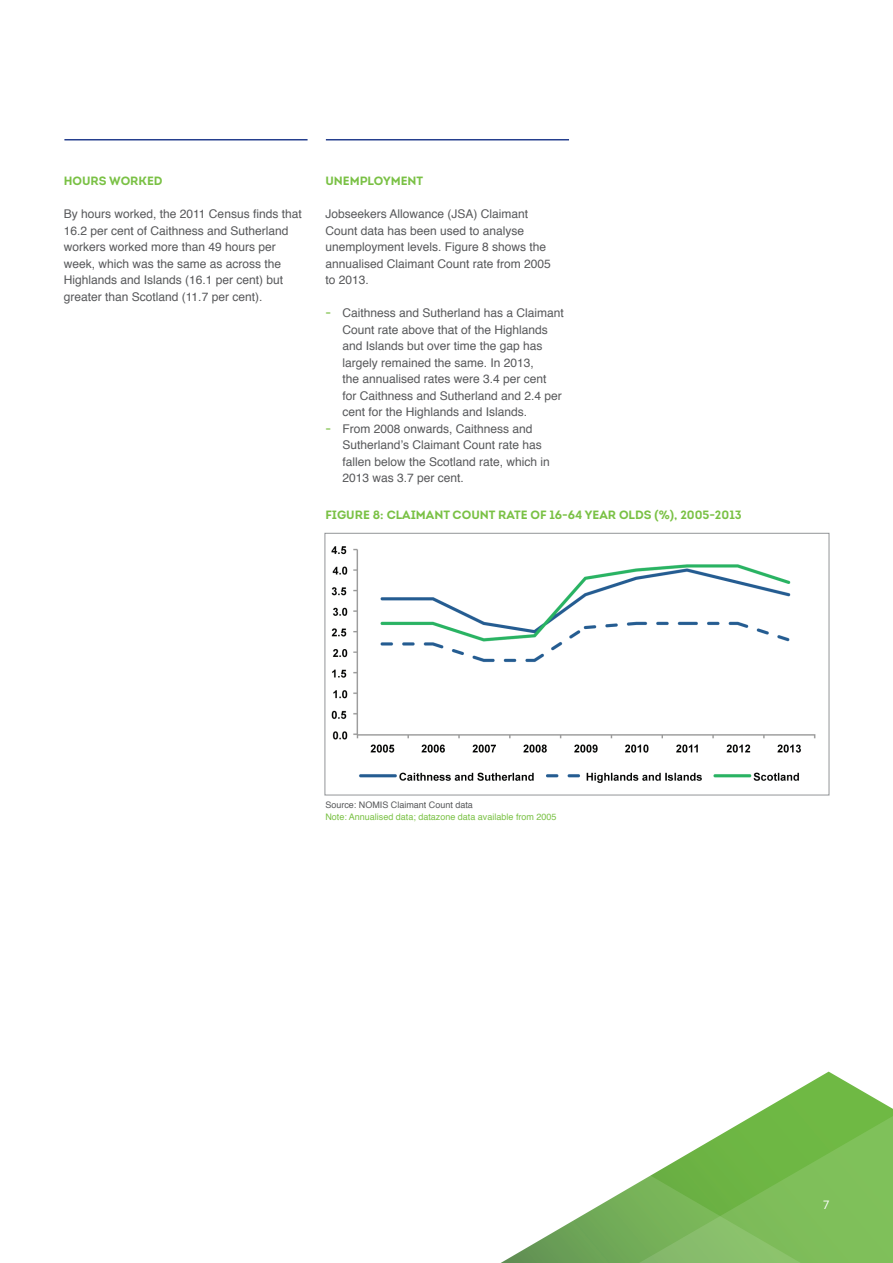
<style>
.page{position:relative;width:893px;height:1263px;background:#fff}
.page>*{position:absolute;margin:0;border:0;box-sizing:border-box;transform-origin:0 0}
.t1{font:12px/16.5px "Helvetica";color:#57585a}
.Headers{font:700 12px "Intro";color:#7ac145}
.t2{font:12px "Intro";color:#fff}
.captions{font:9px "Helvetica";color:#7ac145}
.captions-2{font:9px "Helvetica";color:#57585a}
.s1{font-family:"Intro";font-weight:700;color:#94cb68}
</style>
<div class="page">
<svg style="left:766px;top:1071px;width:126px;height:37px"></svg>
<svg style="left:501px;top:1108px;width:392px;height:155px"></svg>
<hr style="left:64px;top:139px;width:244px;height:1px;background:#253f8e">
<hr style="left:326px;top:139px;width:243px;height:1px;background:#253f8e">
<img style="left:331px;top:546px;width:485px;height:237px">
<div style="left:325px;top:533px;width:504px;height:262px;border:1px solid #939598"></div>
<p class="Headers" style="left:64px;top:173px;width:100px">HOURS WORKED</p>
<p class="t1" style="left:64px;top:206px;width:239px">By hours worked, the 2011 Census finds that 16.2 per cent of Caithness and Sutherland workers worked more than 49 hours per week, which was the same as across the Highlands and Islands (16.1 per cent) but greater than Scotland (11.7 per cent).</p>
<p class="Headers" style="left:325px;top:173px;width:99px">UNEMPLOYMENT</p>
<p class="t1" style="left:325px;top:206px;width:204px">Jobseekers Allowance (JSA) Claimant</p>
<p class="t1" style="left:325px;top:222px;width:200px">Count data has been used to analyse</p>
<p class="t1" style="left:325px;top:239px;width:227px">unemployment levels. Figure 8 shows the annualised Claimant Count rate from 2005 to 2013.</p>
<p class="t1" style="left:342px;top:305px;width:223px;text-indent:-17px"><span class="s1">-</span> Caithness and Sutherland has a Claimant Count rate above that of the Highlands and Islands but over time the gap has largely remained the same. In 2013,<br>the annualised rates were 3.4 per cent<br>for Caithness and Sutherland and 2.4 per cent for the Highlands and Islands.</p>
<p class="t1" style="left:342px;top:420px;width:209px;text-indent:-17px"><span class="s1">-</span> From 2008 onwards, Caithness and Sutherland’s Claimant Count rate has fallen below the Scotland rate, which in 2013 was 3.7 per cent.</p>
<p class="Headers" style="left:325px;top:507px;width:418px">FIGURE 8: CLAIMANT COUNT RATE OF 16-64 YEAR OLDS (%), 2005-2013</p>
<p class="captions-2" style="left:325px;top:798px;width:149px">Source: NOMIS Claimant Count data</p>
<p class="captions" style="left:325px;top:810px;width:233px">Note: Annualised data; datazone data available from 2005</p>
<p class="t2" style="left:823px;top:1197px;width:8px">7</p>
</div>
